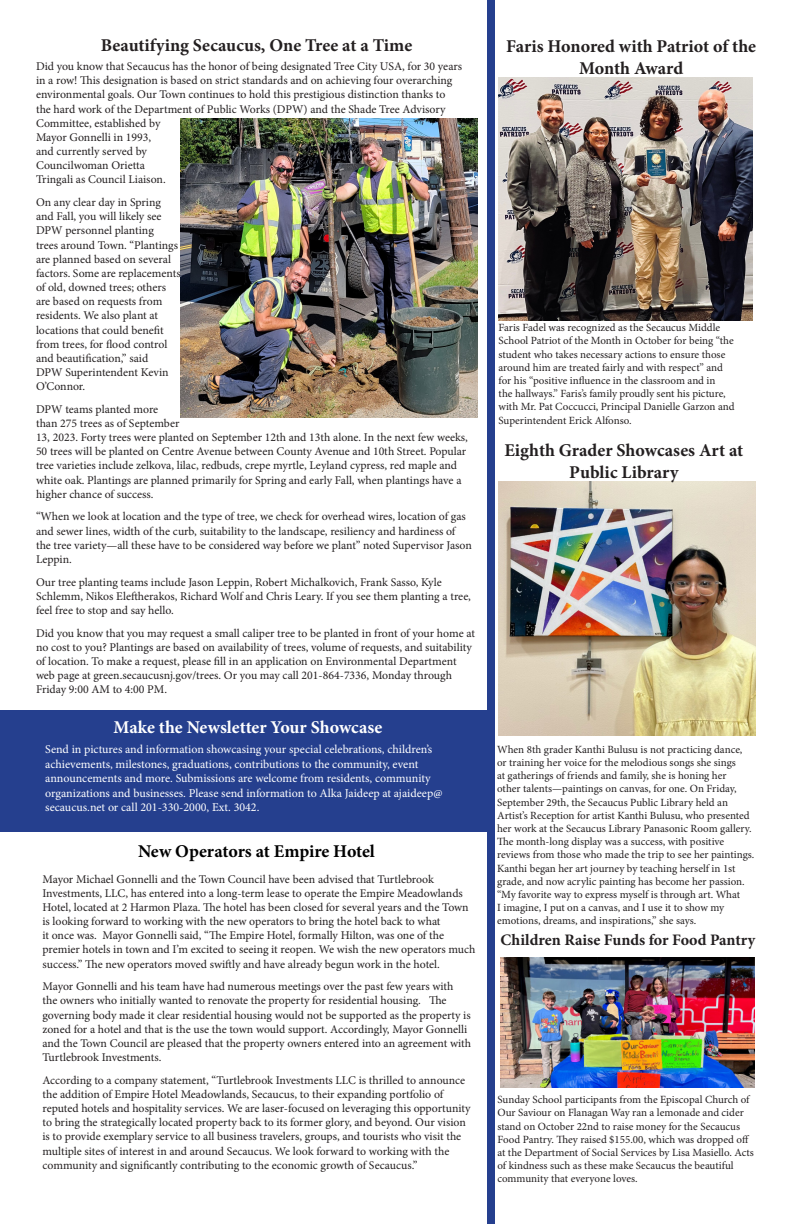
<style>
.page{position:relative;width:792px;height:1224px;background:#fff}
.page>*{position:absolute;margin:0;border:0;box-sizing:border-box;transform-origin:0 0}
.t1{font:700 18px/21.6px "Minion Pro";color:#231f20;text-align:center}
.t2{font:700 18px "Minion Pro";color:#fff}
.t3{font:700 18px "Minion Pro";letter-spacing:-.01em;color:#000}
.t4{font:700 16px "Minion Pro";color:#231f20}
.t5{font:12px/14.4px "Minion Pro";color:#fff}
.t6{font:11.8px/14.2px "Minion Pro";letter-spacing:-.005em;color:#231f20}
.t7{font:11px/13.2px "Minion Pro";color:#231f20}
</style>
<div class="page">
<div style="left:487px;top:0;width:8px;height:1224px;background:#253f8e"></div>
<img style="left:500px;top:958px;width:254px;height:129px">
<img style="left:498px;top:78px;width:255px;height:243px">
<img style="left:498px;top:482px;width:258px;height:254px">
<img style="left:181px;top:119px;width:296px;height:299px">
<div style="left:0;top:711px;width:491px;height:121px;background:#253f8e"></div>
<p class="t1" style="left:101px;top:34px;width:313px">Beautifying Secaucus, One Tree at a Time</p>
<p class="t6" style="left:36px;top:59px;width:428px">Did you know that Secaucus has the honor of being designated Tree City USA, for 30 years in a row! This designation is based on strict standards and on achieving four overarching environmental goals. Our Town continues to hold this prestigious distinction thanks to the hard work of the Department of Public Works (DPW) and the Shade Tree Advisory Committee, established by<br>Mayor Gonnelli in 1993,<br>and currently served by<br>Councilwoman Orietta<br>Tringali as Council Liaison.</p>
<p class="t6" style="left:36px;top:195px;width:146px">On any clear day in Spring and Fall, you will likely see<br>DPW personnel planting<br>trees around Town. “Plantings are planned based on several factors. Some are replacements of old, downed trees; others are based on requests from residents. We also plant at locations that could benefit from trees, for flood control and beautification,” said<br>DPW Superintendent Kevin<br>O’Connor.</p>
<p class="t6" style="left:36px;top:402px;width:433px">DPW teams planted more<br>than 275 trees as of September<br>13, 2023. Forty trees were planted on September 12th and 13th alone. In the next few weeks, 50 trees will be planted on Centre Avenue between County Avenue and 10th Street. Popular tree varieties include zelkova, lilac, redbuds, crepe myrtle, Leyland cypress, red maple and white oak. Plantings are planned primarily for Spring and early Fall, when plantings have a higher chance of success.</p>
<p class="t6" style="left:36px;top:510px;width:437px">“When we look at location and the type of tree, we check for overhead wires, location of gas and sewer lines, width of the curb, suitability to the landscape, resiliency and hardiness of the tree variety—all these have to be considered way before we plant” noted Supervisor Jason Leppin.</p>
<p class="t6" style="left:36px;top:575px;width:436px">Our tree planting teams include Jason Leppin, Robert Michalkovich, Frank Sasso, Kyle<br>Schlemm, Nikos Eleftherakos, Richard Wolf and Chris Leary. If you see them planting a tree, feel free to stop and say hello.</p>
<p class="t6" style="left:36px;top:626px;width:440px">Did you know that you may request a small caliper tree to be planted in front of your home at no cost to you? Plantings are based on availability of trees, volume of requests, and suitability of location. To make a request, please fill in an application on Environmental Department web page at green.secaucusnj.gov/trees. Or you may call 201-864-7336, Monday through Friday 9:00 AM to 4:00 PM.</p>
<p class="t2" style="left:114px;top:715px;width:270px">Make the Newsletter Your Showcase</p>
<p class="t5" style="left:45px;top:742px;width:399px">Send in pictures and information showcasing your special celebrations, children’s achievements, milestones, graduations, contributions to the community, event announcements and more. Submissions are welcome from residents, community organizations and businesses. Please send information to Alka Jaideep at ajaideep@ secaucus.net or call 201-330-2000, Ext. 3042.</p>
<p class="t3" style="left:138px;top:838px;width:239px">New Operators at Empire Hotel</p>
<p class="t6" style="left:42px;top:872px;width:434px">Mayor Michael Gonnelli and the Town Council have been advised that Turtlebrook Investments, LLC, has entered into a long-term lease to operate the Empire Meadowlands Hotel, located at 2 Harmon Plaza. The hotel has been closed for several years and the Town is looking forward to working with the new operators to bring the hotel back to what<br>it once was. Mayor Gonnelli said, “The Empire Hotel, formally Hilton, was one of the premier hotels in town and I’m excited to seeing it reopen. We wish the new operators much success.” The new operators moved swiftly and have already begun work in the hotel.</p>
<p class="t6" style="left:42px;top:979px;width:430px">Mayor Gonnelli and his team have had numerous meetings over the past few years with the owners who initially wanted to renovate the property for residential housing. The governing body made it clear residential housing would not be supported as the property is zoned for a hotel and that is the use the town would support. Accordingly, Mayor Gonnelli and the Town Council are pleased that the property owners entered into an agreement with Turtlebrook Investments.</p>
<p class="t6" style="left:42px;top:1073px;width:430px">According to a company statement, “Turtlebrook Investments LLC is thrilled to announce the addition of Empire Hotel Meadowlands, Secaucus, to their expanding portfolio of reputed hotels and hospitality services. We are laser-focused on leveraging this opportunity to bring the strategically located property back to its former glory, and beyond. Our vision is to provide exemplary service to all business travelers, groups, and tourists who visit the multiple sites of interest in and around Secaucus. We look forward to working with the community and significantly contributing to the economic growth of Secaucus.”</p>
<p class="t1" style="left:506px;top:35px;width:251px">Faris Honored with Patriot of the<br>Month Award</p>
<p class="t7" style="left:499px;top:321px;width:238px">Faris Fadel was recognized as the Secaucus Middle School Patriot of the Month in October for being “the student who takes necessary actions to ensure those around him are treated fairly and with respect” and for his “positive influence in the classroom and in<br>the hallways.” Faris’s family proudly sent his picture, with Mr. Pat Coccucci, Principal Danielle Garzon and Superintendent Erick Alfonso.</p>
<p class="t1" style="left:504px;top:439px;width:240px">Eighth Grader Showcases Art at<br>Public Library</p>
<p class="t7" style="left:497px;top:743px;width:259px">When 8th grader Kanthi Bulusu is not practicing dance, or training her voice for the melodious songs she sings<br>at gatherings of friends and family, she is honing her<br>other talents—paintings on canvas, for one. On Friday, September 29th, the Secaucus Public Library held an Artist’s Reception for artist Kanthi Bulusu, who presented her work at the Secaucus Library Panasonic Room gallery.<br>The month-long display was a success, with positive reviews from those who made the trip to see her paintings.<br>Kanthi began her art journey by teaching herself in 1st grade, and now acrylic painting has become her passion. “My favorite way to express myself is through art. What<br>I imagine, I put on a canvas, and I use it to show my emotions, dreams, and inspirations,” she says.</p>
<p class="t4" style="left:501px;top:929px;width:256px">Children Raise Funds for Food Pantry</p>
<p class="t7" style="left:498px;top:1093px;width:258px">Sunday School participants from the Episcopal Church of Our Saviour on Flanagan Way ran a lemonade and cider stand on October 22nd to raise money for the Secaucus Food Pantry. They raised $155.00, which was dropped off at the Department of Social Services by Lisa Masiello. Acts of kindness such as these make Secaucus the beautiful community that everyone loves.</p>
</div>
